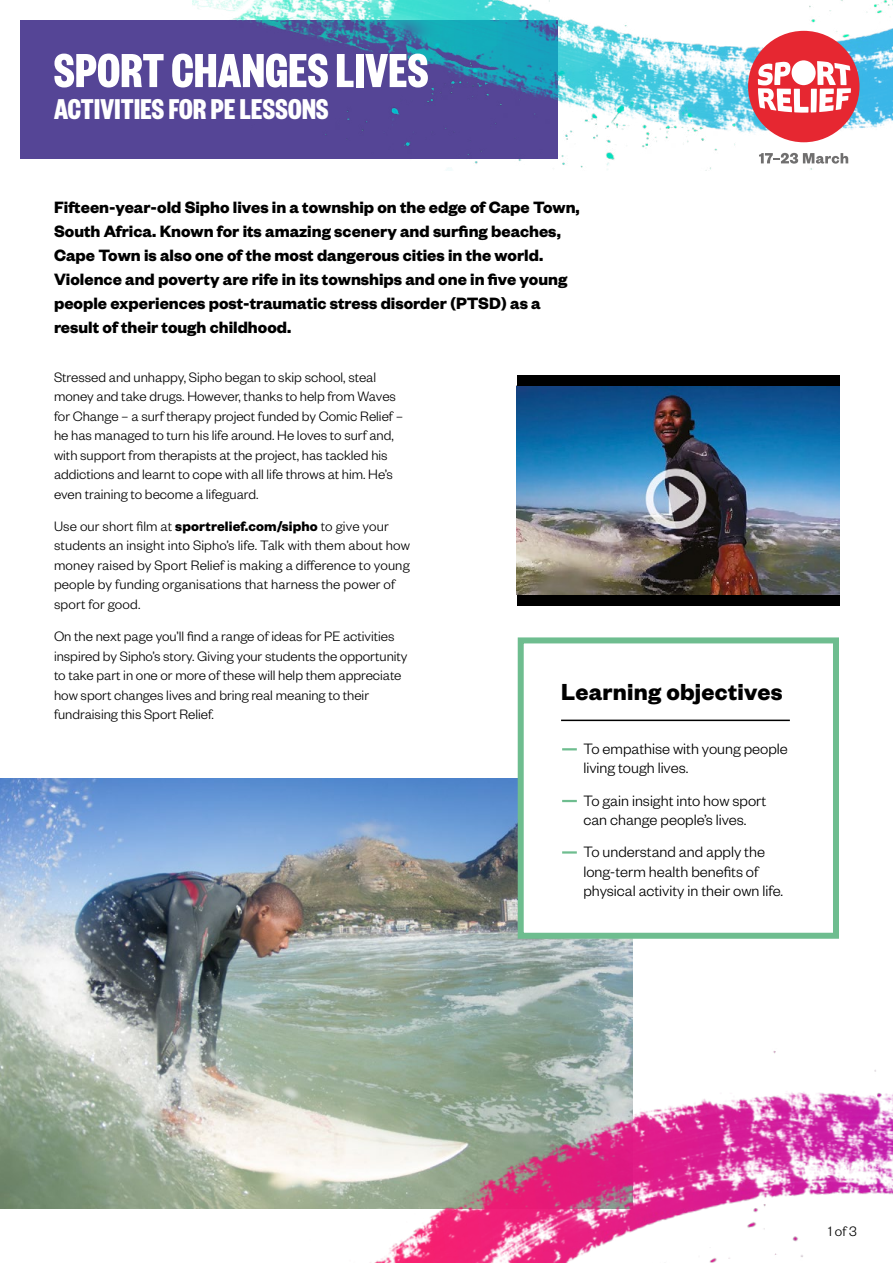
<style>
.page{position:relative;width:893px;height:1263px;background:#fff}
.page>*{position:absolute;margin:0;border:0;box-sizing:border-box;transform-origin:0 0}
.t1{font:700 52.5px "Founders Grotesk X Cond";letter-spacing:.01em;color:#fff}
.t2{font:700 31.5px "Founders Grotesk X Cond";letter-spacing:.01em;color:#fff}
.t3{font:700 25.5px "Founders Grotesk";letter-spacing:.01em;color:#000}
.t4{font:700 18px/24px "Founders Grotesk";color:#000}
.t5{font:300 16.5px/19.5px "Founders Grotesk";color:#000}
.t6{font:300 15px/19.5px "Founders Grotesk";color:#000}
.s1{font-weight:700}
</style>
<div class="page">
<img style="left:0;top:779px;width:632px;height:430px">
<img style="left:289px;top:1018px;width:604px;height:245px">
<div style="left:20px;top:20px;width:537px;height:139px;background:#554596"></div>
<img style="left:192px;top:0;width:701px;height:171px">
<img style="left:517px;top:386px;width:323px;height:209px">
<div style="left:517px;top:375px;width:323px;height:11px;background:#000"></div>
<div style="left:517px;top:595px;width:323px;height:11px;background:#000"></div>
<div style="left:518px;top:637px;width:321px;height:302px;background:#fff;border:6px solid #6ebd8f"></div>
<hr style="left:561px;top:720px;width:229px;height:1px;background:#000">
<svg style="left:562px;top:748px;width:15px;height:2px"></svg>
<svg style="left:562px;top:800px;width:15px;height:2px"></svg>
<svg style="left:562px;top:851px;width:15px;height:2px"></svg>
<div style="left:748px;top:31px;width:111px;height:111px;background:#e62731;border-radius:50%"></div>
<svg style="left:758px;top:61px;width:93px;height:52px"></svg>
<div style="left:792px;top:60px;width:24px;height:25px;background:#fff;border-radius:50%"></div>
<svg style="left:759px;top:153px;width:89px;height:11px"></svg>
<h1 class="t1" style="left:54px;top:38px;width:376px">SPORT CHANGES LIVES</h1>
<h2 class="t2" style="left:54px;top:90px;width:276px">ACTIVITIES FOR PE LESSONS</h2>
<p class="t4" style="left:54px;top:195px;width:527px">Fifteen-year-old Sipho lives in a township on the edge of Cape Town, South Africa. Known for its amazing scenery and surfing beaches, Cape Town is also one of the most dangerous cities in the world.<br>Violence and poverty are rife in its townships and one in five young people experiences post-traumatic stress disorder (PTSD) as a result of their tough childhood.</p>
<p class="t6" style="left:54px;top:366px;width:351px">Stressed and unhappy, Sipho began to skip school, steal money and take drugs. However, thanks to help from Waves for Change – a surf therapy project funded by Comic Relief – he has managed to turn his life around. He loves to surf and, with support from therapists at the project, has tackled his addictions and learnt to cope with all life throws at him. He’s even training to become a lifeguard.</p>
<p class="t6" style="left:54px;top:515px;width:358px">Use our short film at <span class="s1">sportrelief.com/sipho</span> to give your students an insight into Sipho’s life. Talk with them about how money raised by Sport Relief is making a difference to young people by funding organisations that harness the power of sport for good.</p>
<p class="t6" style="left:54px;top:626px;width:355px">On the next page you’ll find a range of ideas for PE activities inspired by Sipho’s story. Giving your students the opportunity to take part in one or more of these will help them appreciate how sport changes lives and bring real meaning to their fundraising this Sport Relief.</p>
<h3 class="t3" style="left:561px;top:675px;width:223px">Learning objectives</h3>
<p class="t5" style="left:583px;top:738px;width:206px">To empathise with young people living tough lives.</p>
<p class="t5" style="left:583px;top:790px;width:185px">To gain insight into how sport can change people’s lives.</p>
<p class="t5" style="left:583px;top:841px;width:201px">To understand and apply the long-term health benefits of physical activity in their own life.</p>
<p class="t6" style="left:828px;top:1221px;width:30px">1 of 3</p>
</div>
